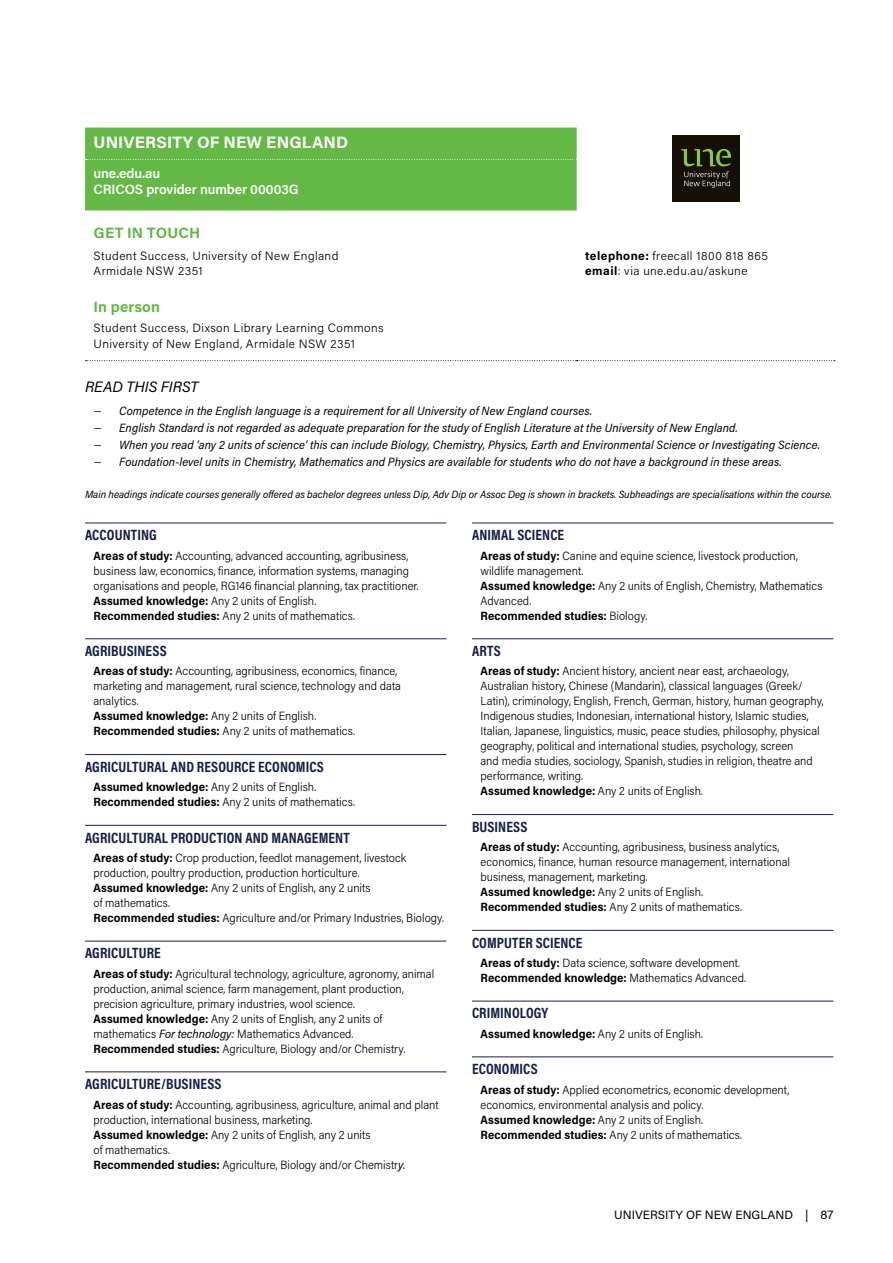
<style>
.page{position:relative;width:893px;height:1263px;background:#fff}
.page>*{position:absolute;margin:0;border:0;box-sizing:border-box;transform-origin:0 0}
.t1{font:700 16.5px "Acumin Pro";letter-spacing:.01em;color:#fff}
.t2{font:700 15px "Acumin Pro Cond";letter-spacing:.005em;color:#151e47}
.t3{font:700 15px "Acumin Pro";letter-spacing:.01em;color:#64b846}
.t4{font:italic 15px "Acumin Pro";color:#000}
.t5{font:600 13.5px/16.5px "Acumin Pro";letter-spacing:-.01em;color:#fff}
.t6{font:300 12px/15px "Acumin Pro Semi Cond";color:#000}
.t7{font:italic 12px "Acumin Pro Semi Cond";letter-spacing:.005em;color:#000}
.t8{font:300 12px/15.8px "Acumin Pro";letter-spacing:.035em;color:#000}
.t9{font:12px "Acumin Pro";letter-spacing:.005em;color:#000}
.t10{font:italic 10.5px "Acumin Pro Semi Cond";letter-spacing:-.005em;color:#000}
.s1{font-weight:700}
.s2{font-weight:400;font-style:italic}
</style>
<div class="page">
<div style="left:673px;top:135px;width:67px;height:66px;background:#141006"></div>
<svg style="left:681px;top:149px;width:50px;height:39px"></svg>
<hr style="left:85px;top:523px;width:361px;height:1px;background:#151e47">
<hr style="left:85px;top:638px;width:361px;height:1px;background:#151e47">
<hr style="left:85px;top:754px;width:361px;height:1px;background:#151e47">
<hr style="left:85px;top:825px;width:361px;height:1px;background:#151e47">
<hr style="left:85px;top:941px;width:361px;height:1px;background:#151e47">
<hr style="left:85px;top:1071px;width:361px;height:1px;background:#151e47">
<hr style="left:472px;top:523px;width:361px;height:1px;background:#151e47">
<hr style="left:472px;top:638px;width:361px;height:1px;background:#151e47">
<hr style="left:472px;top:814px;width:361px;height:1px;background:#151e47">
<hr style="left:472px;top:930px;width:361px;height:1px;background:#151e47">
<hr style="left:472px;top:1001px;width:361px;height:1px;background:#151e47">
<hr style="left:472px;top:1056px;width:361px;height:1px;background:#151e47">
<div style="left:85px;top:128px;width:492px;height:82px;background:#64b846"></div>
<svg style="left:85px;top:360px;width:750px;height:1px"></svg>
<h1 class="t1" style="left:94px;top:135px;width:256px">UNIVERSITY OF NEW ENGLAND</h1>
<p class="t5" style="left:94px;top:164px;width:207px">une.edu.au<br>CRICOS provider number 00003G</p>
<p class="t3" style="left:94px;top:226px;width:108px">GET IN TOUCH</p>
<p class="t8" style="left:94px;top:248px;width:246px">Student Success, University of New England<br>Armidale NSW 2351</p>
<p class="t8" style="left:585px;top:248px;width:184px"><span class="s1">telephone:</span> freecall 1800 818 865 <span class="s1">email</span>: via une.edu.au/askune</p>
<p class="t3" style="left:94px;top:301px;width:68px">In person</p>
<p class="t8" style="left:94px;top:321px;width:292px">Student Success, Dixson Library Learning Commons<br>University of New England, Armidale NSW 2351</p>
<p class="t4" style="left:85px;top:381px;width:115px">READ THIS FIRST</p>
<p class="t8" style="left:94px;top:404px;width:10px">−</p>
<p class="t7" style="left:119px;top:402px;width:474px">Competence in the English language is a requirement for all University of New England courses.</p>
<p class="t8" style="left:94px;top:421px;width:10px">−</p>
<p class="t7" style="left:119px;top:420px;width:620px">English Standard is not regarded as adequate preparation for the study of English Literature at the University of New England.</p>
<p class="t8" style="left:94px;top:438px;width:10px">−</p>
<p class="t7" style="left:119px;top:437px;width:702px">When you read ‘any 2 units of science’ this can include Biology, Chemistry, Physics, Earth and Environmental Science or Investigating Science.</p>
<p class="t8" style="left:94px;top:455px;width:10px">−</p>
<p class="t7" style="left:119px;top:454px;width:664px">Foundation-level units in Chemistry, Mathematics and Physics are available for students who do not have a background in these areas.</p>
<p class="t10" style="left:85px;top:487px;width:748px">Main headings indicate courses generally offered as bachelor degrees unless Dip, Adv Dip or Assoc Deg is shown in brackets. Subheadings are specialisations within the course.</p>
<p class="t2" style="left:85px;top:525px;width:73px">ACCOUNTING</p>
<p class="t6" style="left:94px;top:547px;width:327px"><span class="s1">Areas of study:</span> Accounting, advanced accounting, agribusiness, business law, economics, finance, information systems, managing organisations and people, RG146 financial planning, tax practitioner.<br><span class="s1">Assumed knowledge:</span> Any 2 units of English.<br><span class="s1">Recommended studies:</span> Any 2 units of mathematics.</p>
<p class="t2" style="left:85px;top:641px;width:83px">AGRIBUSINESS</p>
<p class="t6" style="left:94px;top:663px;width:309px"><span class="s1">Areas of study:</span> Accounting, agribusiness, economics, finance, marketing and management, rural science, technology and data analytics.<br><span class="s1">Assumed knowledge:</span> Any 2 units of English.<br><span class="s1">Recommended studies:</span> Any 2 units of mathematics.</p>
<p class="t2" style="left:85px;top:757px;width:240px">AGRICULTURAL AND RESOURCE ECONOMICS</p>
<p class="t6" style="left:94px;top:779px;width:263px"><span class="s1">Assumed knowledge:</span> Any 2 units of English.<br><span class="s1">Recommended studies:</span> Any 2 units of mathematics.</p>
<p class="t2" style="left:85px;top:828px;width:266px">AGRICULTURAL PRODUCTION AND MANAGEMENT</p>
<p class="t6" style="left:94px;top:850px;width:352px"><span class="s1">Areas of study:</span> Crop production, feedlot management, livestock production, poultry production, production horticulture.<br><span class="s1">Assumed knowledge:</span> Any 2 units of English, any 2 units<br>of mathematics.<br><span class="s1">Recommended studies:</span> Agriculture and/or Primary Industries, Biology.</p>
<p class="t2" style="left:85px;top:943px;width:77px">AGRICULTURE</p>
<p class="t6" style="left:94px;top:965px;width:342px"><span class="s1">Areas of study:</span> Agricultural technology, agriculture, agronomy, animal production, animal science, farm management, plant production, precision agriculture, primary industries, wool science.<br><span class="s1">Assumed knowledge:</span> Any 2 units of English, any 2 units of mathematics <span class="s2">For technology:</span> Mathematics Advanced.<br><span class="s1">Recommended studies:</span> Agriculture, Biology and/or Chemistry.</p>
<p class="t2" style="left:85px;top:1074px;width:138px">AGRICULTURE/BUSINESS</p>
<p class="t6" style="left:94px;top:1096px;width:347px"><span class="s1">Areas of study:</span> Accounting, agribusiness, agriculture, animal and plant production, international business, marketing.<br><span class="s1">Assumed knowledge:</span> Any 2 units of English, any 2 units<br>of mathematics.<br><span class="s1">Recommended studies:</span> Agriculture, Biology and/or Chemistr<span class="s2">y.</span></p>
<p class="t2" style="left:472px;top:525px;width:94px">ANIMAL SCIENCE</p>
<p class="t6" style="left:480px;top:547px;width:344px"><span class="s1">Areas of study:</span> Canine and equine science, livestock production, wildlife management.<br><span class="s1">Assumed knowledge:</span> Any 2 units of English, Chemistry, Mathematics Advanced.<br><span class="s1">Recommended studies:</span> Biology.</p>
<p class="t2" style="left:472px;top:641px;width:30px">ARTS</p>
<p class="t6" style="left:480px;top:663px;width:345px"><span class="s1">Areas of study:</span> Ancient history, ancient near east, archaeology, Australian history, Chinese (Mandarin), classical languages (Greek/ Latin), criminology, English, French, German, history, human geography, Indigenous studies, Indonesian, international history, Islamic studies, Italian, Japanese, linguistics, music, peace studies, philosophy, physical geography, political and international studies, psychology, screen<br>and media studies, sociology, Spanish, studies in religion, theatre and performance, writing.<br><span class="s1">Assumed knowledge:</span> Any 2 units of English.</p>
<p class="t2" style="left:472px;top:817px;width:57px">BUSINESS</p>
<p class="t6" style="left:480px;top:839px;width:311px"><span class="s1">Areas of study:</span> Accounting, agribusiness, business analytics, economics, finance, human resource management, international business, management, marketing.<br><span class="s1">Assumed knowledge:</span> Any 2 units of English.<br><span class="s1">Recommended studies:</span> Any 2 units of mathematics.</p>
<p class="t2" style="left:472px;top:933px;width:112px">COMPUTER SCIENCE</p>
<p class="t6" style="left:480px;top:955px;width:267px"><span class="s1">Areas of study:</span> Data science, software development.<br><span class="s1">Recommended knowledge:</span> Mathematics Advanced.</p>
<p class="t2" style="left:472px;top:1003px;width:78px">CRIMINOLOGY</p>
<p class="t6" style="left:480px;top:1025px;width:224px"><span class="s1">Assumed knowledge:</span> Any 2 units of English.</p>
<p class="t2" style="left:472px;top:1059px;width:67px">ECONOMICS</p>
<p class="t6" style="left:480px;top:1081px;width:310px"><span class="s1">Areas of study:</span> Applied econometrics, economic development, economics, environmental analysis and policy.<br><span class="s1">Assumed knowledge:</span> Any 2 units of English.<br><span class="s1">Recommended studies:</span> Any 2 units of mathematics.</p>
<p class="t9" style="left:614px;top:1206px;width:221px">UNIVERSITY OF NEW ENGLAND | 87</p>
</div>
